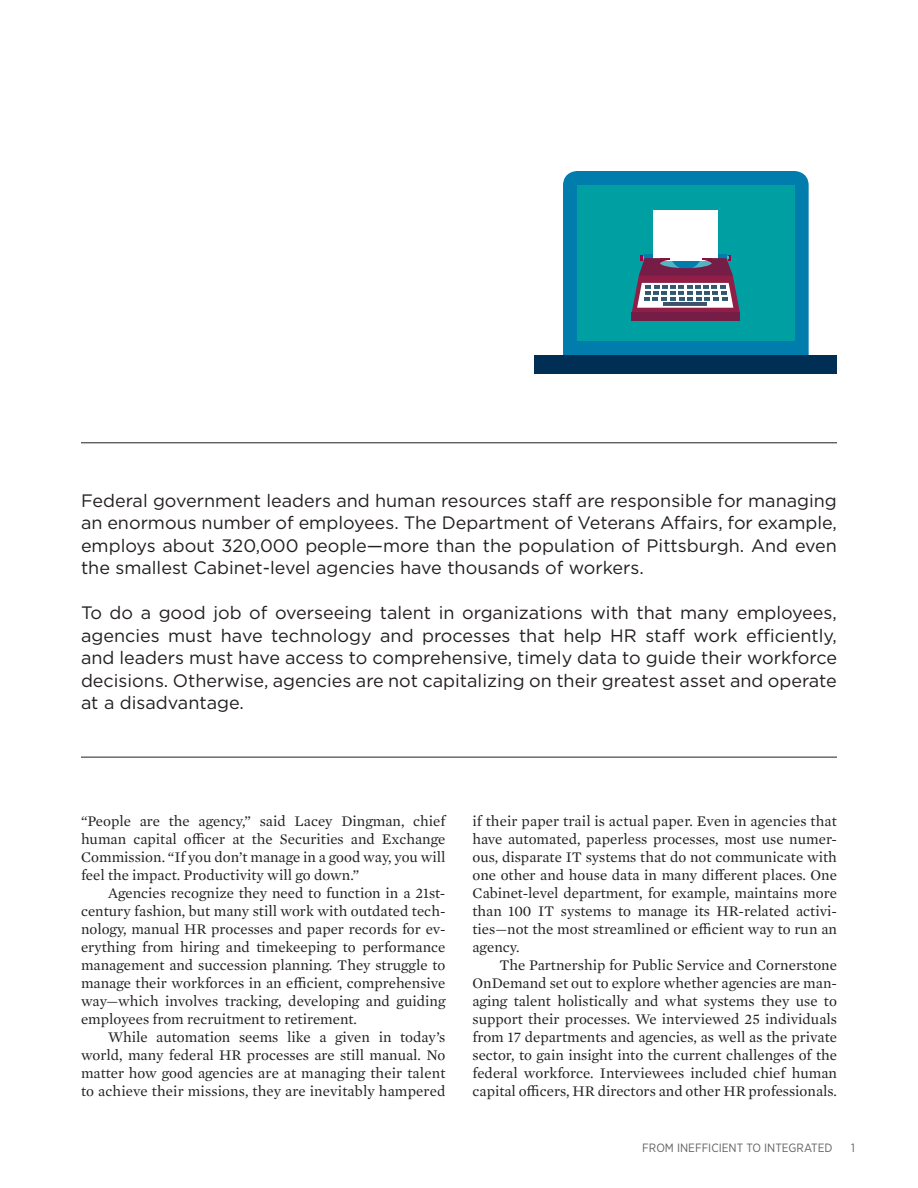
<style>
.page{position:relative;width:918px;height:1188px;background:#fff}
.page>*{position:absolute;margin:0;border:0;box-sizing:border-box;transform-origin:0 0}
.t1{font:18px/22.5px "Gotham";color:#231f20;text-align:justify}
.t2{font:15px/18px "Mercury Text G1";color:#231f20;text-align:justify}
.t3{font:12px "Gotham Narrow";color:#636366}
</style>
<div class="page">
<hr style="left:81px;top:757px;width:756px;height:1px;background:#231f20">
<hr style="left:81px;top:442px;width:756px;height:1px;background:#231f20">
<div style="left:563px;top:171px;width:246px;height:184px;background:#007dad"></div>
<div style="left:535px;top:355px;width:302px;height:19px;background:#002e54"></div>
<div style="left:577px;top:185px;width:217px;height:156px;background:#00a0a2"></div>
<div style="left:653px;top:210px;width:65px;height:51px;background:#fff"></div>
<div style="left:632px;top:312px;width:108px;height:9px;background:#751d46"></div>
<svg style="left:632px;top:255px;width:108px;height:57px;background:#87778e"></svg>
<p class="t1" style="left:81px;top:489px;width:758px">Federal government leaders and human resources staff are responsible for managing an enormous number of employees. The Department of Veterans Affairs, for example, employs about 320,000 people—more than the population of Pittsburgh. And even the smallest Cabinet-level agencies have thousands of workers.</p>
<p class="t1" style="left:81px;top:601px;width:758px">To do a good job of overseeing talent in organizations with that many employees, agencies must have technology and processes that help HR staff work efficiently, and leaders must have access to comprehensive, timely data to guide their workforce decisions. Otherwise, agencies are not capitalizing on their greatest asset and operate at a disadvantage.</p>
<p class="t2" style="left:81px;top:811px;width:366px">“People are the agency,” said Lacey Dingman, chief human capital officer at the Securities and Exchange Commission. “If you don’t manage in a good way, you will feel the impact. Productivity will go down.”</p>
<p class="t2" style="left:81px;top:883px;width:366px;text-indent:27px">Agencies recognize they need to function in a 21st&shy;century fashion, but many still work with outdated tech&shy;nology, manual HR processes and paper records for ev&shy;erything from hiring and timekeeping to performance management and succession planning. They struggle to manage their workforces in an efficient, comprehensive way—which involves tracking, developing and guiding employees from recruitment to retirement.</p>
<p class="t2" style="left:81px;top:1027px;width:366px;text-indent:27px">While automation seems like a given in today’s world, many federal HR processes are still manual. No matter how good agencies are at managing their talent to achieve their missions, they are inevitably hampered</p>
<p class="t2" style="left:472px;top:811px;width:366px">if their paper trail is actual paper. Even in agencies that have automated, paperless processes, most use numer&shy;ous, disparate IT systems that do not communicate with one other and house data in many different places. One Cabinet-level department, for example, maintains more than 100 IT systems to manage its HR-related activi&shy;ties—not the most streamlined or efficient way to run an agency.</p>
<p class="t2" style="left:472px;top:955px;width:366px;text-indent:27px">The Partnership for Public Service and Cornerstone OnDemand set out to explore whether agencies are man&shy;aging talent holistically and what systems they use to support their processes. We interviewed 25 individuals from 17 departments and agencies, as well as the private sector, to gain insight into the current challenges of the federal workforce. Interviewees included chief human capital officers, HR directors and other HR professionals.</p>
<p class="t3" style="left:642px;top:1140px;width:192px">FROM INEFFICIENT TO INTEGRATED</p>
<p class="t3" style="left:851px;top:1140px;width:5px">1</p>
</div>
